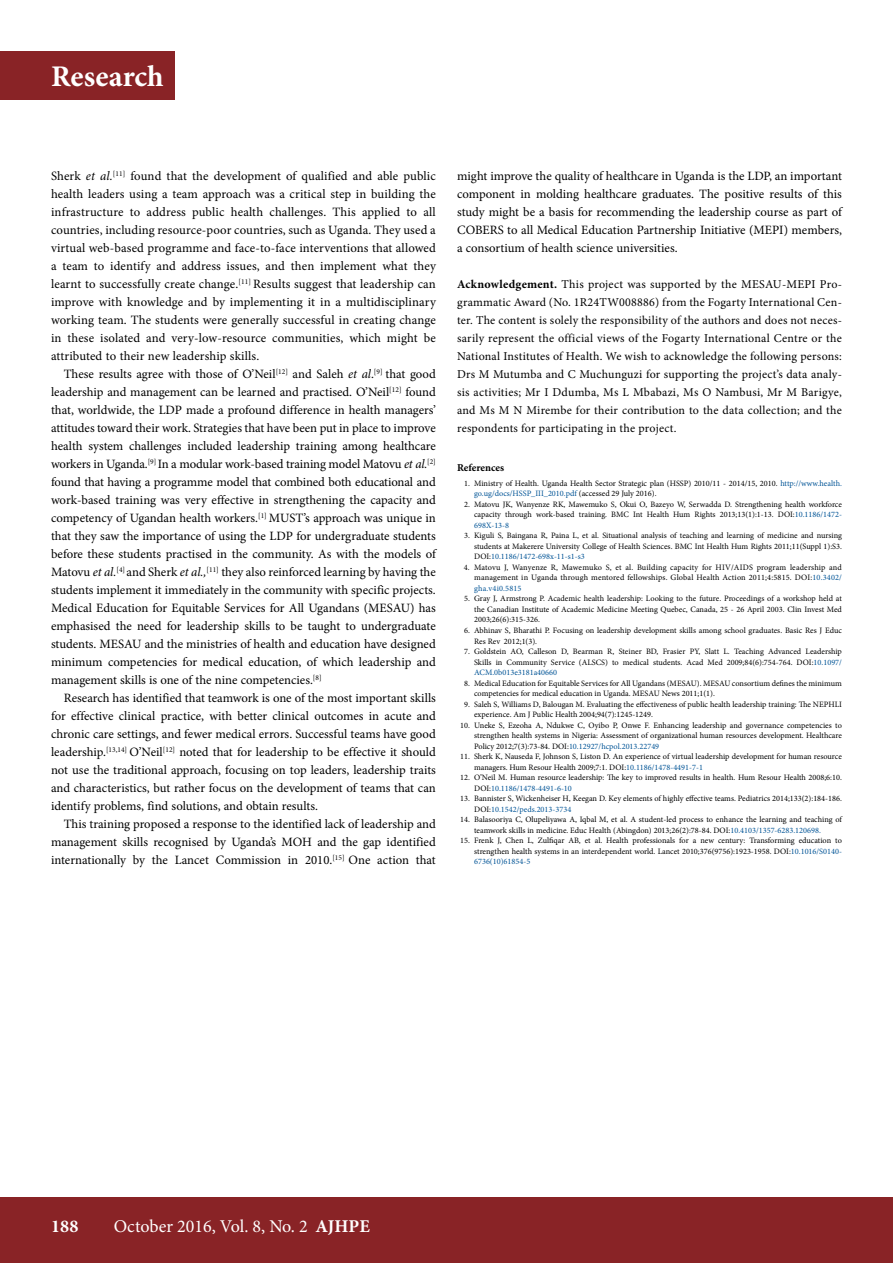
<style>
.page{position:relative;width:893px;height:1263px;background:#fff}
.page>*{position:absolute;margin:0;border:0;box-sizing:border-box;transform-origin:0 0}
.t1{font:700 30px "Minion Pro";color:#fff}
.t2{font:18px "Minion Pro";color:#fff}
.t3{font:700 18px "Minion Pro";color:#fff}
.t4{font:12.75px/18px "Minion Pro";color:#000;text-align:justify}
.t5{font:12px/18px "Minion Pro";letter-spacing:.02em;color:#000;text-align:justify}
.t6{font:700 10.5px "Minion Pro";letter-spacing:-.005em;color:#000}
.t7{font:8.25px/10.5px "Minion Pro";color:#000}
.s1{font-style:italic}
.s2{font-weight:700}
.s3{color:#005496}
</style>
<div class="page">
<div style="left:0;top:1197px;width:893px;height:66px;background:#892326"></div>
<div style="left:0;top:51px;width:174px;height:49px;background:#892326"></div>
<h1 class="t1" style="left:51px;top:56px;width:114px">Research</h1>
<p class="t4" style="left:51px;top:167px;width:386px">Sherk <span class="s1">et al.</span><sup>[11]</sup> found that the development of qualified and able public health leaders using a team approach was a critical step in building the infrastructure to address public health challenges. This applied to all countries, including resource-poor countries, such as Uganda. They used a virtual web-based programme and face-to-face interventions that allowed a team to identify and address issues, and then implement what they learnt to successfully create change.<sup>[11]</sup> Results suggest that leadership can improve with knowledge and by implementing it in a multidisciplinary working team. The students were generally successful in creating change in these isolated and very-low-resource communities, which might be attributed to their new leadership skills.</p>
<p class="t4" style="left:51px;top:365px;width:386px;text-indent:13px">These results agree with those of O’Neil<sup>[12]</sup> and Saleh <span class="s1">et al</span>.<sup>[9]</sup> that good leadership and management can be learned and practised. O’Neil<sup>[12]</sup> found that, worldwide, the LDP made a profound difference in health managers’ attitudes toward their work. Strategies that have been put in place to improve health system challenges included leadership training among healthcare workers in Uganda.<sup>[9]</sup> In a modular work-based training model Matovu <span class="s1">et al.</span><sup>[2] </sup>found that having a programme model that combined both educational and work-based training was very effective in strengthening the capacity and competency of Ugandan health workers.<sup>[1]</sup> MUST’s approach was unique in that they saw the importance of using the LDP for undergraduate students before these students practised in the community. As with the models of Matovu <span class="s1">et al.</span><sup>[4]</sup> and Sherk <span class="s1">et al.,</span><sup>[11]</sup> they also reinforced learning by having the students implement it immediately in the community with specific projects.<br>Medical Education for Equitable Services for All Ugandans (MESAU) has emphasised the need for leadership skills to be taught to undergraduate students. MESAU and the ministries of health and education have designed minimum competencies for medical education, of which leadership and management skills is one of the nine competencies.<sup>[8]</sup></p>
<p class="t4" style="left:51px;top:689px;width:386px;text-indent:13px">Research has identified that teamwork is one of the most important skills for effective clinical practice, with better clinical outcomes in acute and chronic care settings, and fewer medical errors. Successful teams have good leadership.<sup>[13,14]</sup> O’Neil<sup>[12]</sup> noted that for leadership to be effective it should not use the traditional approach, focusing on top leaders, leadership traits and characteristics, but rather focus on the development of teams that can identify problems, find solutions, and obtain results.</p>
<p class="t4" style="left:51px;top:815px;width:386px;text-indent:13px">This training proposed a response to the identified lack of leadership and management skills recognised by Uganda’s MOH and the gap identified internationally by the Lancet Commission in 2010.<sup>[15]</sup> One action that</p>
<p class="t4" style="left:457px;top:167px;width:386px">might improve the quality of healthcare in Uganda is the LDP, an important component in molding healthcare graduates. The positive results of this study might be a basis for recommending the leadership course as part of COBERS to all Medical Education Partnership Initiative (MEPI) members, a consortium of health science universities.</p>
<p class="t5" style="left:457px;top:275px;width:386px"><span class="s2">Acknowledgement.</span> This project was supported by the MESAU-MEPI Pro&shy;grammatic Award (No. 1R24TW008886) from the Fogarty International Cen&shy;ter. The content is solely the responsibility of the authors and does not neces&shy;sarily represent the official views of the Fogarty International Centre or the National Institutes of Health. We wish to acknowledge the following persons:<br>Drs M Mutumba and C Muchunguzi for supporting the project’s data analy&shy;sis activities; Mr I Ddumba, Ms L Mbabazi, Ms O Nambusi, Mr M Barigye, and Ms M N Mirembe for their contribution to the data collection; and the respondents for participating in the project.</p>
<p class="t6" style="left:457px;top:460px;width:48px">References</p>
<p class="t7" style="left:474px;top:478px;width:369px;text-indent:-10px">1. Ministry of Health. Uganda Health Sector Strategic plan (HSSP) 2010/11 - 2014/15, 2010. <span class="s3">http://www.health. go.ug/docs/HSSP_III_2010.pdf</span> (accessed 29 July 2016).</p>
<p class="t7" style="left:474px;top:499px;width:369px;text-align:justify;text-indent:-10px">2. Matovu JK, Wanyenze RK, Mawemuko S, Okui O, Bazeyo W, Serwadda D. Strengthening health workforce capacity through work-based training. BMC Int Health Hum Rights 2013;13(1):1-13. DOI:<span class="s3">10.1186/1472- 698X-13-8</span></p>
<p class="t7" style="left:474px;top:531px;width:369px;text-align:justify;text-indent:-10px">3. Kiguli S, Baingana R, Paina L, et al. Situational analysis of teaching and learning of medicine and nursing students at Makerere University College of Health Sciences. BMC Int Health Hum Rights 2011;11(Suppl 1):S3.<br>DOI:<span class="s3">10.1186/1472-698x-11-s1-s3</span></p>
<p class="t7" style="left:474px;top:562px;width:369px;text-align:justify;text-indent:-10px">4. Matovu J, Wanyenze R, Mawemuko S, et al. Building capacity for HIV/AIDS program leadership and management in Uganda through mentored fellowships. Global Health Action 2011;4:5815. DOI:<span class="s3">10.3402/ gha.v4i0.5815</span></p>
<p class="t7" style="left:474px;top:594px;width:369px;text-align:justify;text-indent:-10px">5. Gray J, Armstrong P. Academic health leadership: Looking to the future. Proceedings of a workshop held at the Canadian Institute of Academic Medicine Meeting Quebec, Canada, 25 - 26 April 2003. Clin Invest Med 2003;26(6):315-326.</p>
<p class="t7" style="left:474px;top:625px;width:369px;text-indent:-10px">6. Abhinav S, Bharathi P. Focusing on leadership development skills among school graduates. Basic Res J Educ<br>Res Rev 2012;1(3).</p>
<p class="t7" style="left:474px;top:646px;width:369px;text-align:justify;text-indent:-10px">7. Goldstein AO, Calleson D, Bearman R, Steiner BD, Frasier PY, Slatt L. Teaching Advanced Leadership Skills in Community Service (ALSCS) to medical students. Acad Med 2009;84(6):754-764. DOI:<span class="s3">10.1097/ ACM.0b013e3181a40660</span></p>
<p class="t7" style="left:474px;top:678px;width:369px;text-indent:-10px">8. Medical Education for Equitable Services for All Ugandans (MESAU). MESAU consortium defines the minimum competencies for medical education in Uganda. MESAU News 2011;1(1).</p>
<p class="t7" style="left:474px;top:699px;width:369px;text-indent:-10px">9. Saleh S, Williams D, Balougan M. Evaluating the effectiveness of public health leadership training: The NEPHLI experience. Am J Public Health 2004;94(7):1245-1249.</p>
<p class="t7" style="left:474px;top:720px;width:369px;text-align:justify;text-indent:-14px">10. Uneke S, Ezeoha A, Ndukwe C, Oyibo P, Onwe F. Enhancing leadership and governance competencies to strengthen health systems in Nigeria: Assessment of organizational human resources development. Healthcare Policy 2012;7(3):73-84. DOI:<span class="s3">10.12927/hcpol.2013.22749</span></p>
<p class="t7" style="left:474px;top:751px;width:369px;text-indent:-14px">11. Sherk K, Nauseda F, Johnson S, Liston D. An experience of virtual leadership development for human resource managers. Hum Resour Health 2009;7:1. DOI:<span class="s3">10.1186/1478-4491-7-1</span></p>
<p class="t7" style="left:474px;top:772px;width:369px;text-indent:-14px">12. O’Neil M. Human resource leadership: The key to improved results in health. Hum Resour Health 2008;6:10.<br>DOI:<span class="s3">10.1186/1478-4491-6-10</span></p>
<p class="t7" style="left:474px;top:793px;width:369px;text-indent:-14px">13. Bannister S, Wickenheiser H, Keegan D. Key elements of highly effective teams. Pediatrics 2014;133(2):184-186.<br>DOI:<span class="s3">10.1542/peds.2013-3734</span></p>
<p class="t7" style="left:474px;top:814px;width:369px;text-indent:-14px">14. Balasooriya C, Olupeliyawa A, Iqbal M, et al. A student-led process to enhance the learning and teaching of teamwork skills in medicine. Educ Health (Abingdon) 2013;26(2):78-84. DOI:<span class="s3">10.4103/1357-6283.120698.</span></p>
<p class="t7" style="left:474px;top:835px;width:369px;text-align:justify;text-indent:-14px">15. Frenk J, Chen L, Zulfiqar AB, et al. Health professionals for a new century: Transforming education to strengthen health systems in an interdependent world. Lancet 2010;376(9756):1923-1958. DOI:<span class="s3">10.1016/S0140- 6736(10)61854-5</span></p>
<h2 class="t3" style="left:51px;top:1213px;width:29px">188</h2>
<h2 class="t2" style="left:114px;top:1214px;width:258px">October 2016, Vol. 8, No. 2 <span class="s2">AJHPE</span></h2>
</div>
